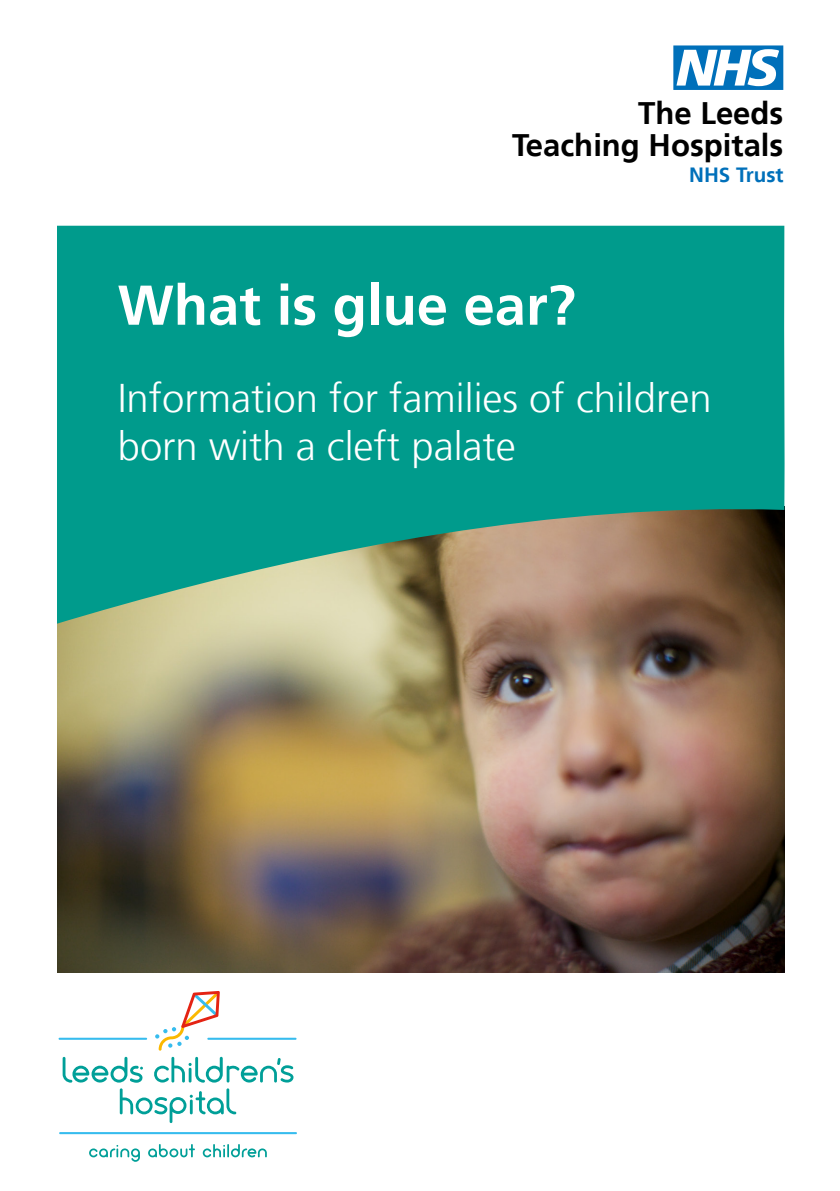
<style>
.page{position:relative;width:840px;height:1191px;background:#fff}
.page>*{position:absolute;margin:0;border:0;box-sizing:border-box;transform-origin:0 0}
.t1{font:62.2px "NHS";color:#0070ba}
.Cover_title_A{font:700 56px "Frutiger LT";color:#fff}
.Cover_title_B{font:300 40px/48px "Frutiger LT";color:#fff}
.t2{font:700 31px "Frutiger LT";color:#000}
.t3{font:700 20.6px "Frutiger LT";color:#0070ba}
</style>
<div class="page">
<img style="left:57px;top:837px;width:726px;height:135px">
<img style="left:57px;top:226px;width:727px;height:611px">
<hr style="left:207px;top:1037px;width:89px;height:2px;background:#36bcee">
<hr style="left:58px;top:1037px;width:89px;height:2px;background:#36bcee">
<hr style="left:59px;top:1132px;width:238px;height:2px;background:#36bcee">
<svg style="left:63px;top:1056px;width:80px;height:26px"></svg>
<svg style="left:154px;top:1056px;width:139px;height:26px"></svg>
<svg style="left:120px;top:1088px;width:116px;height:35px"></svg>
<svg style="left:155px;top:991px;width:65px;height:59px"></svg>
<svg style="left:89px;top:1145px;width:51px;height:16px"></svg>
<svg style="left:148px;top:1144px;width:47px;height:13px"></svg>
<svg style="left:203px;top:1144px;width:64px;height:13px"></svg>
<h1 class="t1" style="left:673px;top:33px;width:111px">n</h1>
<p class="t2" style="left:638px;top:95px;width:147px">The Leeds</p>
<p class="t2" style="left:512px;top:127px;width:273px">Teaching Hospitals</p>
<p class="t3" style="left:688px;top:162px;width:96px">NHS Trust</p>
<p class="Cover_title_A" style="left:118px;top:272px;width:459px">What is glue ear?</p>
<p class="Cover_title_B" style="left:118px;top:375px;width:595px">Information for families of children born with a cleft palate</p>
</div>
